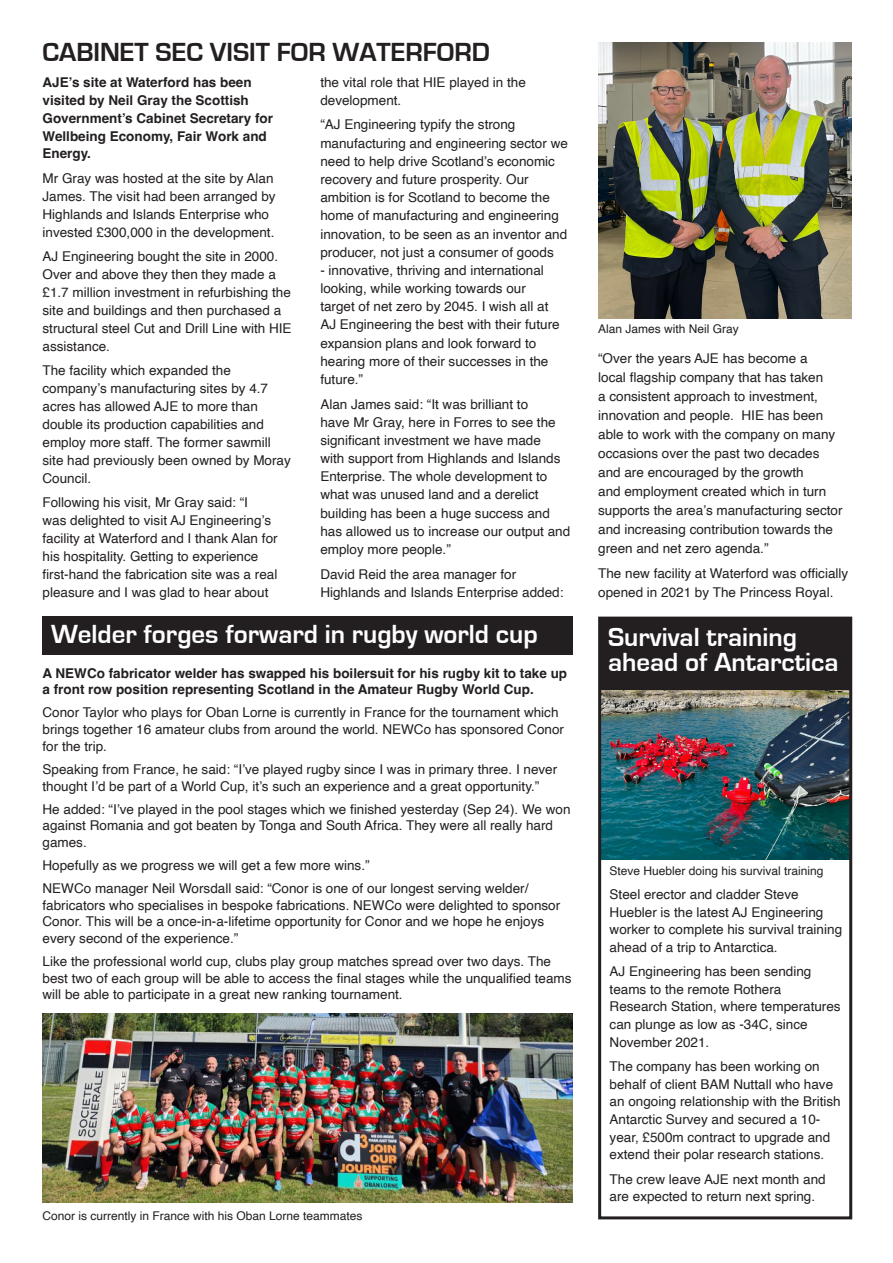
<style>
.page{position:relative;width:893px;height:1263px;background:#fff}
.page>*{position:absolute;margin:0;border:0;box-sizing:border-box;transform-origin:0 0}
.Small_header{font:700 27px/25.5px "Eurostile";color:#fff}
.Small_header-2{font:700 27px "Eurostile";color:#231f20}
.Main_text{font:13.5px/18.1px "Helvetica";color:#231f20}
.Main_text-2{font:700 13.5px/18px "Helvetica";color:#231f20}
.t1{font:12px "Helvetica";color:#231f20}
</style>
<div class="page">
<img style="left:602px;top:690px;width:246px;height:169px">
<div style="left:43px;top:617px;width:530px;height:38px;background:#231f20"></div>
<div style="left:600px;top:619px;width:250px;height:71px;background:#231f20"></div>
<div style="left:598px;top:617px;width:254px;height:602px;border:3px solid #231f20"></div>
<img style="left:598px;top:43px;width:254px;height:276px">
<img style="left:43px;top:1013px;width:530px;height:189px">
<p class="Small_header-2" style="left:43px;top:37px;width:449px">CABINET SEC VISIT FOR WATERFORD</p>
<p class="Main_text-2" style="left:43px;top:74px;width:232px">AJE’s site at Waterford has been visited by Neil Gray the Scottish<br>Government’s Cabinet Secretary for<br>Wellbeing Economy, Fair Work and<br>Energy.</p>
<p class="Main_text" style="left:43px;top:169px;width:235px">Mr Gray was hosted at the site by Alan James. The visit had been arranged by Highlands and Islands Enterprise who invested £300,000 in the development.</p>
<p class="Main_text" style="left:43px;top:248px;width:251px">AJ Engineering bought the site in 2000.<br>Over and above they then they made a £1.7 million investment in refurbishing the site and buildings and then purchased a structural steel Cut and Drill Line with HIE assistance.</p>
<p class="Main_text" style="left:43px;top:362px;width:250px">The facility which expanded the company’s manufacturing sites by 4.7 acres has allowed AJE to more than double its production capabilities and employ more staff. The former sawmill site had previously been owned by Moray<br>Council.</p>
<p class="Main_text" style="left:43px;top:494px;width:237px">Following his visit, Mr Gray said: “I<br>was delighted to visit AJ Engineering’s facility at Waterford and I thank Alan for his hospitality. Getting to experience first-hand the fabrication site was a real pleasure and I was glad to hear about</p>
<p class="Main_text" style="left:320px;top:73px;width:207px">the vital role that HIE played in the development.</p>
<p class="Main_text" style="left:320px;top:116px;width:249px">“AJ Engineering typify the strong manufacturing and engineering sector we need to help drive Scotland’s economic recovery and future prosperity. Our ambition is for Scotland to become the home of manufacturing and engineering innovation, to be seen as an inventor and producer, not just a consumer of goods</p>
<p class="Main_text" style="left:320px;top:261px;width:241px">- innovative, thriving and international looking, while working towards our target of net zero by 2045. I wish all at AJ Engineering the best with their future expansion plans and look forward to hearing more of their successes in the future.”</p>
<p class="Main_text" style="left:320px;top:395px;width:251px">Alan James said: “It was brilliant to<br>have Mr Gray, here in Forres to see the significant investment we have made<br>with support from Highlands and Islands Enterprise. The whole development to what was unused land and a derelict building has been a huge success and has allowed us to increase our output and employ more people.”</p>
<p class="Main_text" style="left:320px;top:565px;width:245px">David Reid the area manager for<br>Highlands and Islands Enterprise added:</p>
<p class="t1" style="left:598px;top:320px;width:142px">Alan James with Neil Gray</p>
<p class="Main_text" style="left:598px;top:349px;width:246px;line-height:18.9px">“Over the years AJE has become a<br>local flagship company that has taken<br>a consistent approach to investment, innovation and people. HIE has been able to work with the company on many occasions over the past two decades and are encouraged by the growth<br>and employment created which in turn supports the area’s manufacturing sector and increasing contribution towards the green and net zero agenda.”</p>
<p class="Main_text" style="left:598px;top:564px;width:252px;line-height:18.9px">The new facility at Waterford was officially opened in 2021 by The Princess Royal.</p>
<p class="Small_header" style="left:51px;top:622px;width:488px">Welder forges forward in rugby world cup</p>
<p class="Small_header" style="left:608px;top:625px;width:232px">Survival training ahead of Antarctica</p>
<p class="Main_text-2" style="left:43px;top:666px;width:526px;line-height:16.6px">A NEWCo fabricator welder has swapped his boilersuit for his rugby kit to take up a front row position representing Scotland in the Amateur Rugby World Cup.</p>
<p class="Main_text" style="left:43px;top:705px;width:523px;line-height:16.6px">Conor Taylor who plays for Oban Lorne is currently in France for the tournament which brings together 16 amateur clubs from around the world. NEWCo has sponsored Conor for the trip.</p>
<p class="Main_text" style="left:43px;top:761px;width:516px;line-height:16.6px">Speaking from France, he said: “I’ve played rugby since I was in primary three. I never thought I’d be part of a World Cup, it’s such an experience and a great opportunity.”</p>
<p class="Main_text" style="left:43px;top:801px;width:530px;line-height:16.6px">He added: “I’ve played in the pool stages which we finished yesterday (Sep 24). We won against Romania and got beaten by Tonga and South Africa. They were all really hard games.</p>
<p class="Main_text" style="left:43px;top:856px;width:329px">Hopefully as we progress we will get a few more wins.”</p>
<p class="Main_text" style="left:43px;top:880px;width:519px;line-height:16.6px">NEWCo manager Neil Worsdall said: “Conor is one of our longest serving welder/ fabricators who specialises in bespoke fabrications. NEWCo were delighted to sponsor Conor. This will be a once-in-a-lifetime opportunity for Conor and we hope he enjoys every second of the experience.”</p>
<p class="Main_text" style="left:43px;top:953px;width:531px;line-height:16.6px">Like the professional world cup, clubs play group matches spread over two days. The best two of each group will be able to access the final stages while the unqualified teams will be able to participate in a great new ranking tournament.</p>
<p class="t1" style="left:609px;top:862px;width:216px">Steve Huebler doing his survival training</p>
<p class="Main_text" style="left:610px;top:886px;width:234px;line-height:17.7px">Steel erector and cladder Steve Huebler is the latest AJ Engineering worker to complete his survival training ahead of a trip to Antarctica.</p>
<p class="Main_text" style="left:610px;top:963px;width:233px;line-height:17.7px">AJ Engineering has been sending teams to the remote Rothera<br>Research Station, where temperatures can plunge as low as -34C, since<br>November 2021.</p>
<p class="Main_text" style="left:610px;top:1058px;width:233px;line-height:17.7px">The company has been working on behalf of client BAM Nuttall who have an ongoing relationship with the British Antarctic Survey and secured a 10- year, £500m contract to upgrade and extend their polar research stations.</p>
<p class="Main_text" style="left:610px;top:1170px;width:218px;line-height:17.7px">The crew leave AJE next month and are expected to return next spring.</p>
<p class="t1" style="left:43px;top:1206px;width:322px">Conor is currently in France with his Oban Lorne teammates</p>
</div>
